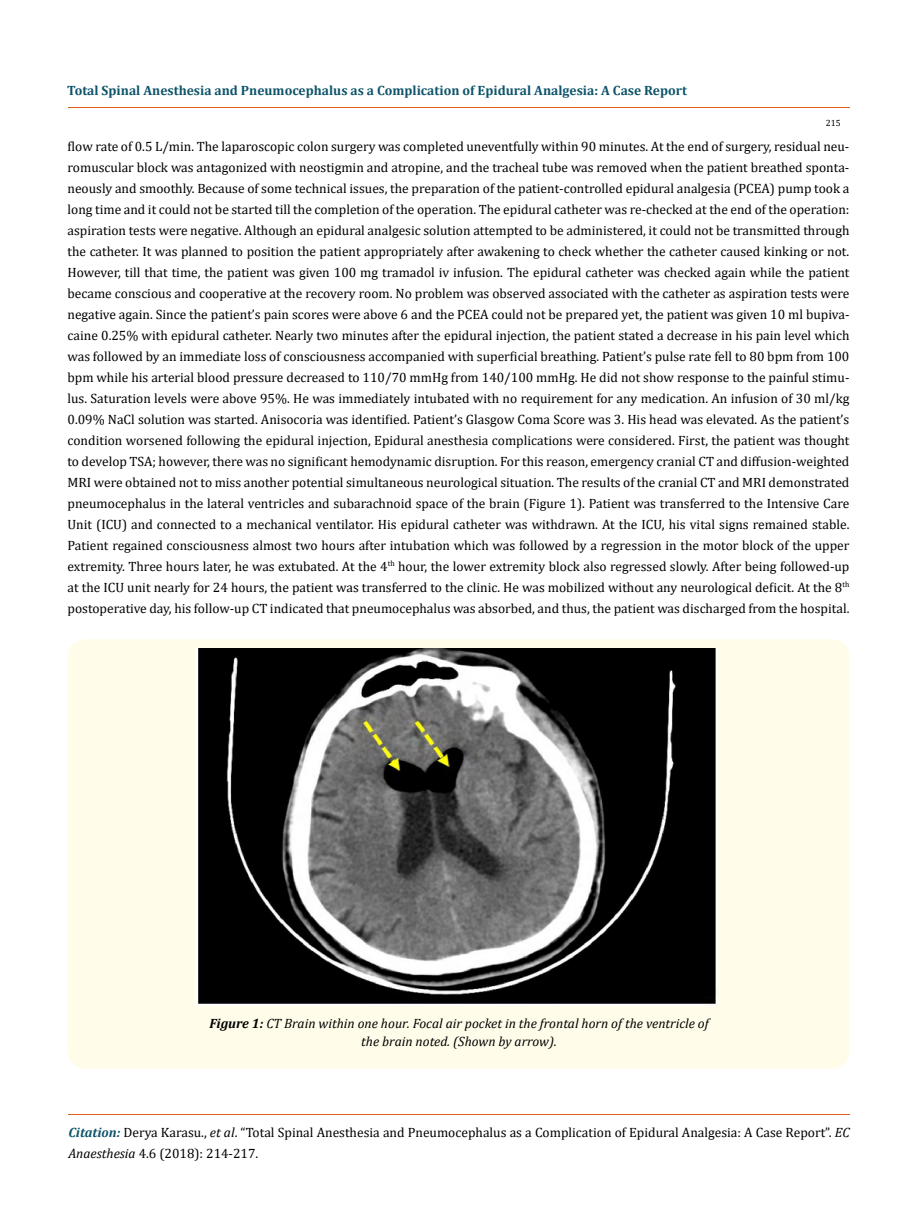
<style>
.page{position:relative;width:917px;height:1226px;background:#fff}
.page>*{position:absolute;margin:0;border:0;box-sizing:border-box;transform-origin:0 0}
.t1{font:13.5px/21px "Cambria";color:#000}
.t2{font:italic 13.5px/18px "Cambria";color:#000;text-align:center}
.t3{font:700 13.5px "Cambria";color:#0e546a}
.t4{font:9px "Cambria";color:#000}
.s1{font-weight:700}
.s2{font-weight:700;font-style:italic;color:#0e546a}
.s3{font-style:italic}
</style>
<div class="page">
<hr style="left:68px;top:108px;width:781px;height:1px;background:#e05d1a">
<hr style="left:68px;top:1114px;width:781px;height:1px;background:#e05d1a">
<div style="left:68px;top:639px;width:781px;height:429px;background:#fffde9;border-radius:18px"></div>
<img style="left:195px;top:648px;width:522px;height:357px">
<p class="t3" style="left:67px;top:80px;width:621px">Total Spinal Anesthesia and Pneumocephalus as a Complication of Epidural Analgesia: A Case Report</p>
<p class="t4" style="left:825px;top:118px;width:16px">215</p>
<p class="t1" style="left:67px;top:135px;width:783px;text-align:justify">flow rate of 0.5 L/min. The laparoscopic colon surgery was completed uneventfully within 90 minutes. At the end of surgery, residual neu&shy;romuscular block was antagonized with neostigmin and atropine, and the tracheal tube was removed when the patient breathed sponta&shy;neously and smoothly. Because of some technical issues, the preparation of the patient-controlled epidural analgesia (PCEA) pump took a long time and it could not be started till the completion of the operation. The epidural catheter was re-checked at the end of the operation: aspiration tests were negative. Although an epidural analgesic solution attempted to be administered, it could not be transmitted through the catheter. It was planned to position the patient appropriately after awakening to check whether the catheter caused kinking or not.<br>However, till that time, the patient was given 100 mg tramadol iv infusion. The epidural catheter was checked again while the patient became conscious and cooperative at the recovery room. No problem was observed associated with the catheter as aspiration tests were negative again. Since the patient’s pain scores were above 6 and the PCEA could not be prepared yet, the patient was given 10 ml bupiva&shy;caine 0.25% with epidural catheter. Nearly two minutes after the epidural injection, the patient stated a decrease in his pain level which was followed by an immediate loss of consciousness accompanied with superficial breathing. Patient’s pulse rate fell to 80 bpm from 100 bpm while his arterial blood pressure decreased to 110/70 mmHg from 140/100 mmHg. He did not show response to the painful stimu&shy;lus. Saturation levels were above 95%. He was immediately intubated with no requirement for any medication. An infusion of 30 ml/kg 0.09% NaCl solution was started. Anisocoria was identified. Patient’s Glasgow Coma Score was 3. His head was elevated. As the patient’s condition worsened following the epidural injection, Epidural anesthesia complications were considered. First, the patient was thought to develop TSA; however, there was no significant hemodynamic disruption. For this reason, emergency cranial CT and diffusion-weighted MRI were obtained not to miss another potential simultaneous neurological situation. The results of the cranial CT and MRI demonstrated pneumocephalus in the lateral ventricles and subarachnoid space of the brain (Figure 1). Patient was transferred to the Intensive Care Unit (ICU) and connected to a mechanical ventilator. His epidural catheter was withdrawn. At the ICU, his vital signs remained stable.<br>Patient regained consciousness almost two hours after intubation which was followed by a regression in the motor block of the upper extremity. Three hours later, he was extubated. At the 4<sup>th</sup> hour, the lower extremity block also regressed slowly. After being followed-up at the ICU unit nearly for 24 hours, the patient was transferred to the clinic. He was mobilized without any neurological deficit. At the 8<sup>th </sup>postoperative day, his follow-up CT indicated that pneumocephalus was absorbed, and thus, the patient was discharged from the hospital.</p>
<p class="t2" style="left:209px;top:1014px;width:501px"><span class="s1">Figure 1:</span> CT Brain within one hour. Focal air pocket in the frontal horn of the ventricle of the brain noted. (Shown by arrow).</p>
<p class="t1" style="left:68px;top:1121px;width:782px"><span class="s2">Citation:</span> Derya Karasu., <span class="s3">et al</span>. “Total Spinal Anesthesia and Pneumocephalus as a Complication of Epidural Analgesia: A Case Report”. <span class="s3">EC<br>Anaesthesia</span> 4.6 (2018): 214-217.</p>
</div>
